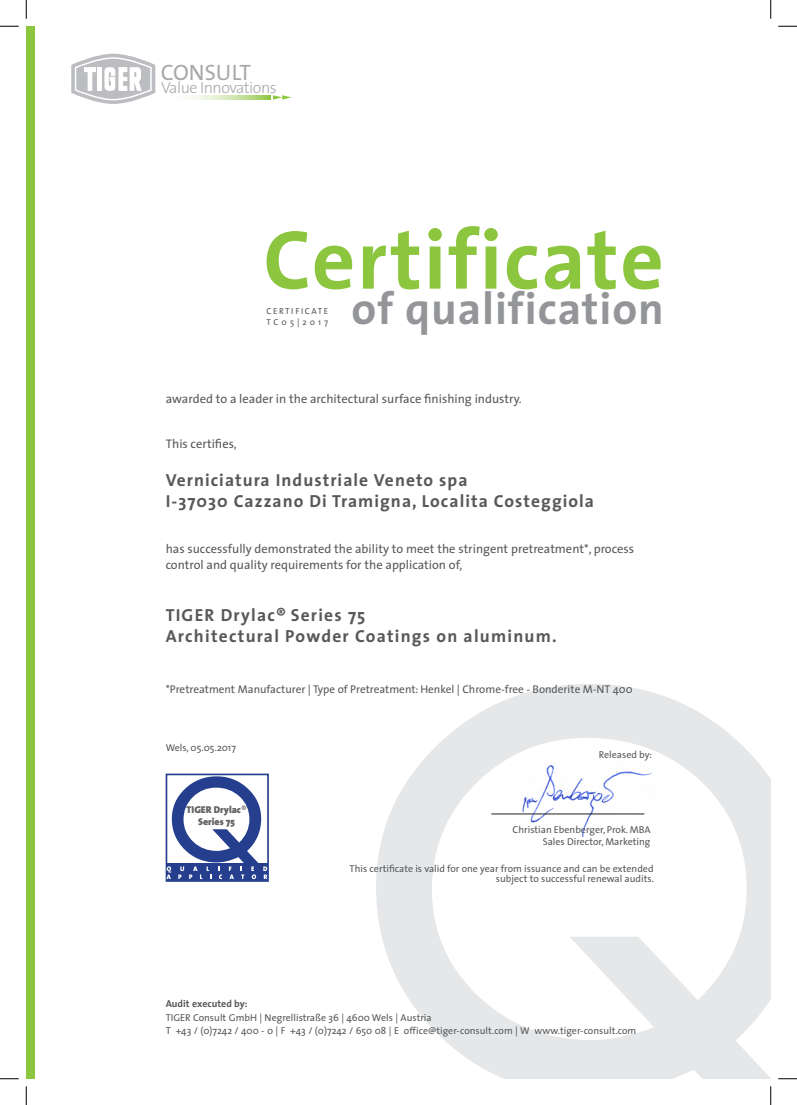
<style>
.page{position:relative;width:797px;height:1105px;background:#fff}
.page>*{position:absolute;margin:0;border:0;box-sizing:border-box;transform-origin:0 0}
.t1{font:700 84.75px "The Sans";letter-spacing:.02em;color:#8bc63e}
.t2{font:700 45px "The Sans";letter-spacing:.02em;color:#939598}
.t3{font:22.38px "The Sans";color:#a8a9ad}
.t4{font:700 17.5px "The Sans";letter-spacing:.06em;color:#57585a}
.t5{font:300 16.12px "The Sans";letter-spacing:-.03em;color:#a8a9ad}
.t6{font:12.5px "The Sans";color:#57585a}
.Absatzformat_1{font:11.25px "The Sans";color:#57585a}
.Absatzformat_1-2{font:10px/10px "The Sans";color:#57585a;text-align:right}
.t7{font:700 10px "The Sans";color:#57585a}
.t8{font:900 9.88px/11.9px "The Sans";color:#636366;text-align:center}
.t9{font:8.75px "The Sans";letter-spacing:.185em;color:#57585a}
.t10{font:8.75px "The Sans";letter-spacing:.345em;color:#57585a}
.s1{font-family:"The Sans Black Caps";font-weight:400}
.s2{font-weight:400}
</style>
<div class="page">
<svg style="left:376px;top:684px;width:394px;height:395px"></svg>
<img style="left:514px;top:763px;width:143px;height:73px">
<hr style="left:491px;top:814px;width:153px;height:1px;background:#231f20">
<svg style="left:273px;top:95px;width:18px;height:5px"></svg>
<svg style="left:71px;top:54px;width:84px;height:50px"></svg>
<svg style="left:190px;top:95px;width:80px;height:5px"></svg>
<div style="left:26px;top:26px;width:9px;height:1053px;background:#8bc63e"></div>
<div style="left:166px;top:774px;width:103px;height:108px;border:2px solid #253f8e"></div>
<div style="left:166px;top:864px;width:102px;height:17px;background:#253f8e"></div>
<svg style="left:166px;top:776px;width:101px;height:103px"></svg>
<svg style="left:0;top:25px;width:19px;height:2px"></svg>
<svg style="left:778px;top:25px;width:19px;height:2px"></svg>
<svg style="left:0;top:1078px;width:19px;height:1px"></svg>
<svg style="left:778px;top:1078px;width:19px;height:1px"></svg>
<svg style="left:25px;top:0;width:2px;height:19px"></svg>
<svg style="left:25px;top:1086px;width:2px;height:19px"></svg>
<svg style="left:770px;top:0;width:1px;height:19px"></svg>
<svg style="left:770px;top:1086px;width:1px;height:19px"></svg>
<p class="t3" style="left:161px;top:54px;width:92px">CONSULT</p>
<p class="t5" style="left:161px;top:74px;width:117px">Value Innovations</p>
<p class="t1" style="left:263px;top:189px;width:402px">Certificate</p>
<p class="t2" style="left:351px;top:271px;width:314px">of qualification</p>
<p class="t9" style="left:266px;top:304px;width:63px">CERTIFICATE</p>
<p class="t10" style="left:266px;top:314px;width:63px">TC05|2017</p>
<p class="t6" style="left:166px;top:389px;width:357px">awarded to a leader in the architectural surface finishing industry.</p>
<p class="t6" style="left:166px;top:434px;width:72px">This certifies,</p>
<p class="t4" style="left:166px;top:465px;width:303px">Verniciatura Industriale Veneto spa</p>
<p class="t4" style="left:166px;top:486px;width:430px">I-37030 Cazzano Di Tramigna, Localita Costeggiola</p>
<p class="t6" style="left:166px;top:538px;width:470px">has successfully demonstrated the ability to meet the stringent pretreatment*, process</p>
<p class="t6" style="left:166px;top:554px;width:298px">control and quality requirements for the application of,</p>
<p class="t4" style="left:166px;top:600px;width:201px">TIGER Drylac® Series 75</p>
<p class="t4" style="left:166px;top:621px;width:392px">Architectural Powder Coatings on aluminum.</p>
<p class="Absatzformat_1" style="left:166px;top:680px;width:468px">*Pretreatment Manufacturer | Type of Pretreatment: Henkel | Chrome-free - Bonderite M-NT 400</p>
<p class="Absatzformat_1-2" style="left:166px;top:742px;width:72px">Wels, 05.05.2017</p>
<p class="t8" style="left:186px;top:803px;width:62px"><span class="s1">TIGER</span> Drylac<span class="s2">®<br></span>Series 75</p>
<p class="Absatzformat_1-2" style="left:599px;top:749px;width:55px">Released by:</p>
<p class="Absatzformat_1-2" style="left:512px;top:824px;width:139px">Christian Ebenberger, Prok. MBA</p>
<p class="Absatzformat_1-2" style="left:542px;top:836px;width:109px">Sales Director, Marketing</p>
<p class="Absatzformat_1-2" style="left:349px;top:863px;width:306px">This certificate is valid for one year from issuance and can be extended subject to successful renewal audits.</p>
<p class="t7" style="left:166px;top:996px;width:83px">Audit executed by:</p>
<p class="Absatzformat_1-2" style="left:166px;top:1012px;width:267px">TIGER Consult GmbH | Negrellistraße 36 | 4600 Wels | Austria</p>
<p class="Absatzformat_1-2" style="left:166px;top:1025px;width:472px">T +43 / (0)7242 / 400 - 0 | F +43 / (0)7242 / 650 08 | E office@tiger-consult.com | W www.tiger-consult.com</p>
</div>
